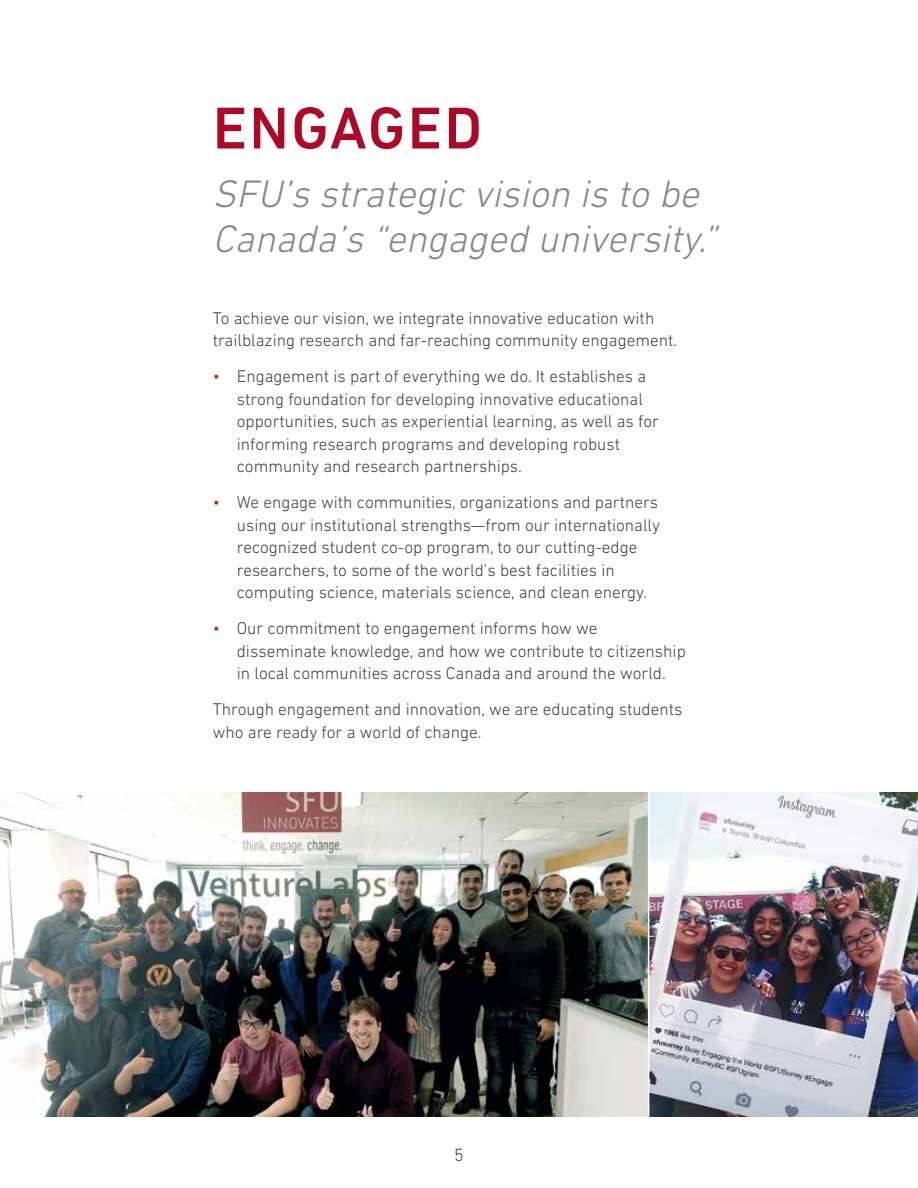
<style>
.page{position:relative;width:918px;height:1188px;background:#fff}
.page>*{position:absolute;margin:0;border:0;box-sizing:border-box;transform-origin:0 0}
.t1{font:500 60px "DIN Next LT Pro";letter-spacing:.04em;color:#ae0827}
.t2{font:italic 300 39px/45px "DIN Next LT Pro";color:#87888a}
.t3{font:300 18px "DIN Next LT Pro";color:#3e3d40}
.t4{font:300 17.25px/22.5px "DIN Next LT Pro";color:#3e3d40}
.s1{color:#b52d32}
</style>
<div class="page">
<img style="left:649px;top:793px;width:269px;height:324px">
<img style="left:0;top:793px;width:647px;height:324px">
<h1 class="t1" style="left:213px;top:93px;width:271px">ENGAGED</h1>
<h2 class="t2" style="left:213px;top:171px;width:515px">SFU’s strategic vision is to be<br>Canada’s “engaged university.”</h2>
<p class="t4" style="left:213px;top:307px;width:466px">To achieve our vision, we integrate innovative education with trailblazing research and far-reaching community engagement.</p>
<p class="t4" style="left:237px;top:365px;width:424px;text-indent:-24px"><span class="s1">•</span> Engagement is part of everything we do. It establishes a strong foundation for developing innovative educational opportunities, such as experiential learning, as well as for informing research programs and developing robust community and research partnerships.</p>
<p class="t4" style="left:237px;top:491px;width:425px;text-indent:-24px"><span class="s1">•</span> We engage with communities, organizations and partners using our institutional strengths—from our internationally recognized student co-op program, to our cutting-edge researchers, to some of the world’s best facilities in computing science, materials science, and clean energy.</p>
<p class="t4" style="left:237px;top:617px;width:451px;text-indent:-24px"><span class="s1">•</span> Our commitment to engagement informs how we disseminate knowledge, and how we contribute to citizenship in local communities across Canada and around the world.</p>
<p class="t4" style="left:213px;top:698px;width:471px">Through engagement and innovation, we are educating students who are ready for a world of change.</p>
<p class="t3" style="left:454px;top:1145px;width:11px">5</p>
</div>
